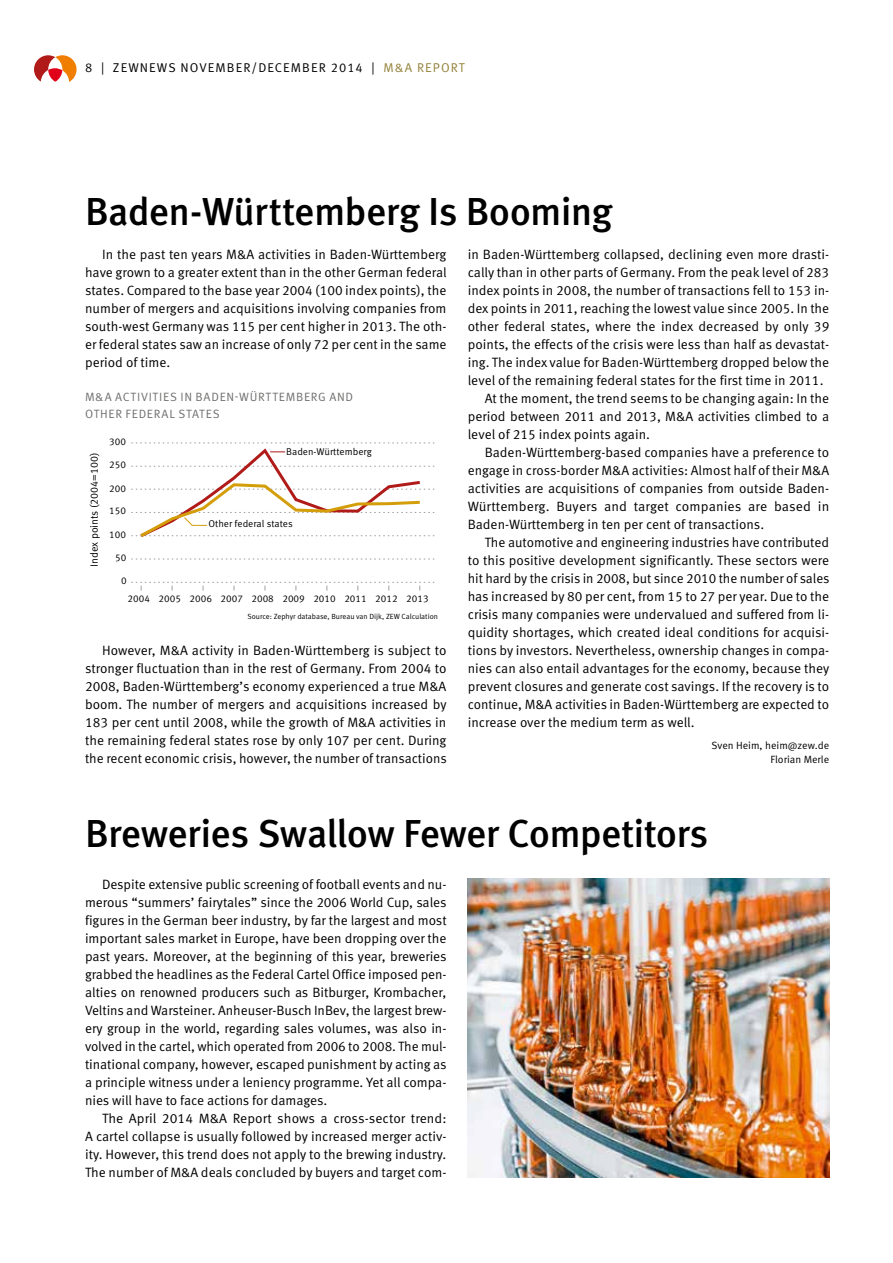
<style>
.page{position:relative;width:893px;height:1263px;background:#fff}
.page>*{position:absolute;margin:0;border:0;box-sizing:border-box;transform-origin:0 0}
.t1{font:500 39px "Meta Pro";letter-spacing:-.02em;color:#000}
.t2{font:13.5px/18px "Meta Pro";color:#000;text-align:justify}
.t3{font:12.75px "Meta Pro";letter-spacing:.085em;color:#000}
.t4{font:12px/17.2px "Meta Pro";letter-spacing:.06em;color:#6f6f6e}
.t5{font:10.5px/13.5px "Meta Pro";color:#000;text-align:right}
.t6{font:9.9px "Meta Pro";color:#000}
.t7{font:7.5px "Meta Pro";color:#000}
.s1{color:#94813a}
</style>
<div class="page">
<svg style="left:34px;top:55px;width:43px;height:27px"></svg>
<svg style="left:131px;top:559px;width:304px;height:1px"></svg>
<svg style="left:131px;top:582px;width:304px;height:9px"></svg>
<svg style="left:131px;top:442px;width:304px;height:95px"></svg>
<img style="left:468px;top:879px;width:361px;height:298px">
<p class="t3" style="left:85px;top:60px;width:381px">8 | ZEWNEWS NOVEMBER/DECEMBER 2014 | <span class="s1">M&amp;A REPORT</span></p>
<h1 class="t1" style="left:85px;top:187px;width:529px">Baden-Württemberg Is Booming</h1>
<p class="t2" style="left:85px;top:246px;width:363px;text-indent:17px">In the past ten years M&amp;A activities in Baden-Württemberg have grown to a greater extent than in the other German federal states. Compared to the base year 2004 (100 index points), the number of mergers and acquisitions involving companies from south-west Germany was 115 per cent higher in 2013. The oth&shy;er federal states saw an increase of only 72 per cent in the same period of time.</p>
<p class="t2" style="left:468px;top:246px;width:363px">in Baden-Württemberg collapsed, declining even more drasti-</p>
<p class="t2" style="left:468px;top:264px;width:363px">cally than in other parts of Germany. From the peak level of 283</p>
<p class="t2" style="left:468px;top:282px;width:363px">index points in 2008, the number of transactions fell to 153 in-</p>
<p class="t2" style="left:468px;top:300px;width:363px">dex points in 2011, reaching the lowest value since 2005. In the</p>
<p class="t2" style="left:468px;top:318px;width:363px">other federal states, where the index decreased by only 39</p>
<p class="t2" style="left:468px;top:336px;width:363px">points, the effects of the crisis were less than half as devastat-</p>
<p class="t2" style="left:468px;top:354px;width:363px">ing. The index value for Baden-Württemberg dropped below the</p>
<p class="t2" style="left:468px;top:372px;width:357px">level of the remaining federal states for the first time in 2011.</p>
<p class="t2" style="left:485px;top:390px;width:346px">At the moment, the trend seems to be changing again: In the</p>
<p class="t2" style="left:468px;top:408px;width:363px">period between 2011 and 2013, M&amp;A activities climbed to a</p>
<p class="t2" style="left:468px;top:426px;width:184px">level of 215 index points again.</p>
<p class="t2" style="left:485px;top:444px;width:346px">Baden-Württemberg-based companies have a preference to</p>
<p class="t2" style="left:468px;top:462px;width:363px">engage in cross-border M&amp;A activities: Almost half of their M&amp;A</p>
<p class="t2" style="left:468px;top:480px;width:363px">activities are acquisitions of companies from outside Baden-</p>
<p class="t2" style="left:468px;top:498px;width:363px">Württemberg. Buyers and target companies are based in</p>
<p class="t2" style="left:468px;top:516px;width:298px">Baden-Württemberg in ten per cent of transactions.</p>
<p class="t2" style="left:485px;top:534px;width:346px">The automotive and engineering industries have contributed</p>
<p class="t2" style="left:468px;top:552px;width:363px">to this positive development significantly. These sectors were</p>
<p class="t2" style="left:468px;top:570px;width:363px">hit hard by the crisis in 2008, but since 2010 the number of sales</p>
<p class="t2" style="left:468px;top:588px;width:363px">has increased by 80 per cent, from 15 to 27 per year. Due to the</p>
<p class="t2" style="left:468px;top:606px;width:363px">crisis many companies were undervalued and suffered from li-</p>
<p class="t2" style="left:468px;top:624px;width:363px">quidity shortages, which created ideal conditions for acquisi-</p>
<p class="t2" style="left:468px;top:642px;width:363px">tions by investors. Nevertheless, ownership changes in compa-</p>
<p class="t2" style="left:468px;top:660px;width:363px">nies can also entail advantages for the economy, because they</p>
<p class="t2" style="left:468px;top:678px;width:363px">prevent closures and generate cost savings. If the recovery is to</p>
<p class="t2" style="left:468px;top:696px;width:363px">continue, M&amp;A activities in Baden-Württemberg are expected to</p>
<p class="t2" style="left:468px;top:714px;width:229px">increase over the medium term as well.</p>
<p class="t5" style="left:711px;top:739px;width:119px">Sven Heim, heim@zew.de<br>Florian Merle</p>
<p class="t4" style="left:85px;top:389px;width:270px">M&amp;A ACTIVITIES IN BADEN-WÜRTTEMBERG AND<br>OTHER FEDERAL STATES</p>
<p class="t6" style="left:109px;top:435px;width:18px">300</p>
<p class="t6" style="left:286px;top:445px;width:87px">Baden-Württemberg</p>
<p class="t5" style="left:88px;top:567px;width:116px;rotate:-90deg">Index points (2004=100)</p>
<p class="t6" style="left:109px;top:458px;width:18px">250</p>
<p class="t6" style="left:109px;top:482px;width:18px">200</p>
<p class="t6" style="left:109px;top:505px;width:18px">150</p>
<p class="t6" style="left:209px;top:517px;width:86px">Other federal states</p>
<p class="t6" style="left:109px;top:528px;width:18px">100</p>
<p class="t6" style="left:115px;top:551px;width:13px">50</p>
<p class="t6" style="left:121px;top:575px;width:7px">0</p>
<p class="t6" style="left:128px;top:592px;width:303px">2004 2005 2006 2007 2008 2009 2010 2011 2012 2013</p>
<p class="t7" style="left:248px;top:612px;width:192px">Source: Zephyr database, Bureau van Dijk, ZEW Calculation</p>
<p class="t2" style="left:85px;top:642px;width:363px;text-indent:17px">However, M&amp;A activity in Baden-Württemberg is subject to stronger fluctuation than in the rest of Germany. From 2004 to 2008, Baden-Württemberg’s economy experienced a true M&amp;A boom. The number of mergers and acquisitions increased by 183 per cent until 2008, while the growth of M&amp;A activities in the remaining federal states rose by only 107 per cent. During the recent economic crisis, however, the number of transactions</p>
<h1 class="t1" style="left:85px;top:808px;width:625px">Breweries Swallow Fewer Competitors</h1>
<p class="t2" style="left:85px;top:876px;width:363px;text-indent:17px">Despite extensive public screening of football events and nu&shy;merous “summers’ fairytales” since the 2006 World Cup, sales figures in the German beer industry, by far the largest and most important sales market in Europe, have been dropping over the past years. Moreover, at the beginning of this year, breweries grabbed the headlines as the Federal Cartel Office imposed pen&shy;alties on renowned producers such as Bitburger, Krombacher, Veltins and Warsteiner. Anheuser-Busch InBev, the largest brew&shy;ery group in the world, regarding sales volumes, was also in&shy;volved in the cartel, which operated from 2006 to 2008. The mul&shy;tinational company, however, escaped punishment by acting as a principle witness under a leniency programme. Yet all compa&shy;nies will have to face actions for damages.</p>
<p class="t2" style="left:85px;top:1110px;width:363px;text-indent:17px">The April 2014 M&amp;A Report shows a cross-sector trend:<br>A cartel collapse is usually followed by increased merger activ&shy;ity. However, this trend does not apply to the brewing industry.<br>The number of M&amp;A deals concluded by buyers and target com-</p>
</div>
